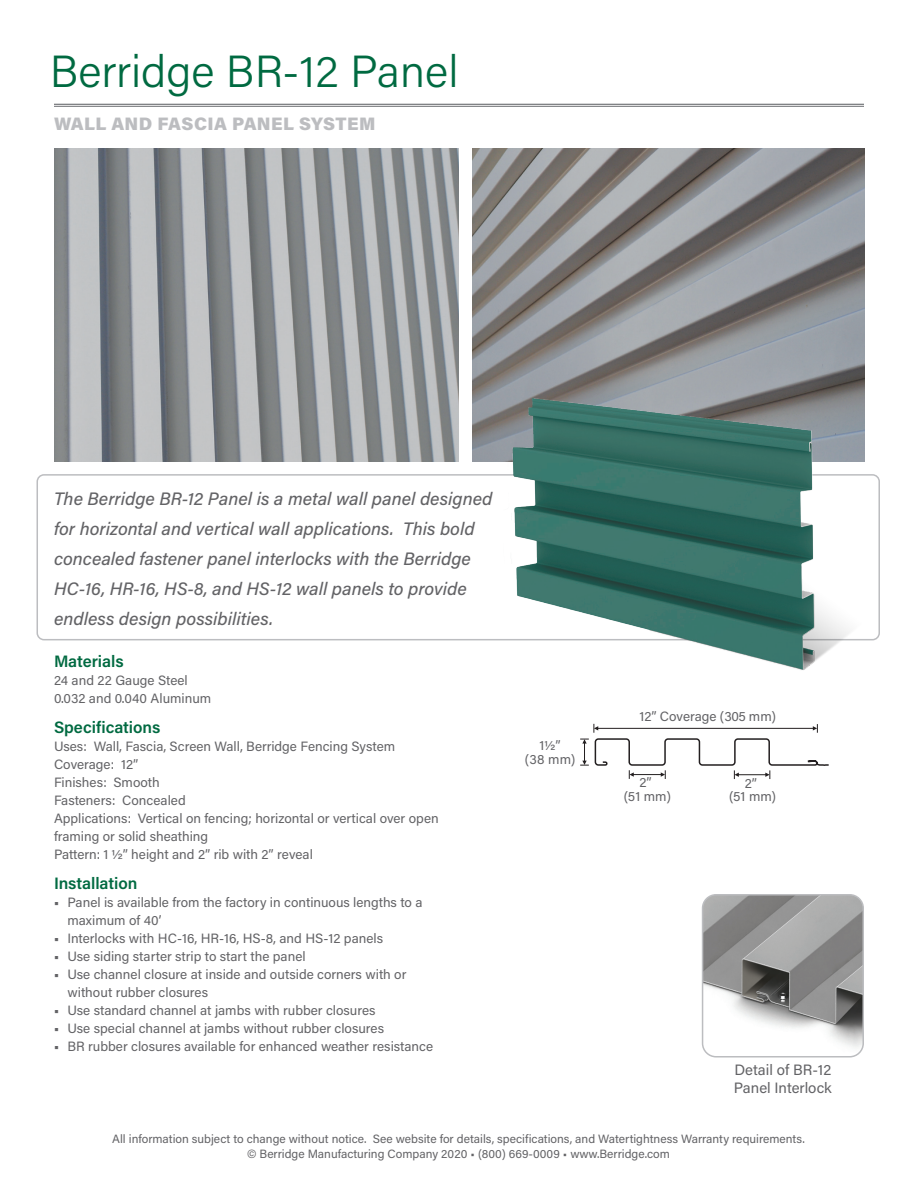
<style>
.page{position:relative;width:918px;height:1188px;background:#fff}
.page>*{position:absolute;margin:0;border:0;box-sizing:border-box;transform-origin:0 0}
.colors{font:300 45px "Acumin Pro";color:#006a41}
.colors-2{font:italic 500 18px/30px "Acumin Pro";color:#636366}
.t1{font:900 18px "Acumin Pro";letter-spacing:.02em;color:#bcbdc0}
.t2{font:600 16.5px "Acumin Pro";letter-spacing:-.005em;color:#006a41}
.t3{font:15px/18px "Acumin Pro";color:#636366}
.t4{font:13.5px/18px "Acumin Pro";color:#636366}
.t5{font:12px "Acumin Pro";color:#636366}
</style>
<div class="page">
<img style="left:54px;top:148px;width:405px;height:314px">
<img style="left:472px;top:148px;width:392px;height:314px">
<div style="left:37px;top:474px;width:843px;height:166px;border:2px solid #bcbdc0;border-radius:7px"></div>
<hr style="left:54px;top:104px;width:810px;height:1px;background:#808285">
<hr style="left:54px;top:106px;width:810px;height:1px;background:#808285">
<svg style="left:580px;top:724px;width:249px;height:55px"></svg>
<img style="left:503px;top:387px;width:377px;height:283px">
<img style="left:704px;top:897px;width:157px;height:158px">
<div style="left:702px;top:894px;width:162px;height:164px;border:2px solid #bcbdc0;border-radius:14px"></div>
<p class="colors" style="left:50px;top:40px;width:410px">Berridge BR-12 Panel</p>
<p class="t1" style="left:54px;top:111px;width:323px">WALL AND FASCIA PANEL SYSTEM</p>
<p class="colors-2" style="left:54px;top:483px;width:440px">The Berridge BR-12 Panel is a metal wall panel designed for horizontal and vertical wall applications. This bold concealed fastener panel interlocks with the Berridge HC-16, HR-16, HS-8, and HS-12 wall panels to provide endless design possibilities.</p>
<p class="t2" style="left:54px;top:649px;width:71px">Materials</p>
<p class="t4" style="left:54px;top:670px;width:135px">24 and 22 Gauge Steel</p>
<p class="t4" style="left:54px;top:688px;width:159px">0.032 and 0.040 Aluminum</p>
<p class="t2" style="left:54px;top:715px;width:108px">Specifications</p>
<p class="t4" style="left:54px;top:736px;width:343px">Uses: Wall, Fascia, Screen Wall, Berridge Fencing System</p>
<p class="t4" style="left:54px;top:754px;width:86px">Coverage: 12”</p>
<p class="t4" style="left:54px;top:772px;width:107px">Finishes: Smooth</p>
<p class="t4" style="left:54px;top:790px;width:133px">Fasteners: Concealed</p>
<p class="t4" style="left:54px;top:808px;width:386px">Applications: Vertical on fencing; horizontal or vertical over open framing or solid sheathing</p>
<p class="t4" style="left:54px;top:844px;width:260px">Pattern: 1 1/2” height and 2” rib with 2” reveal</p>
<p class="t2" style="left:54px;top:871px;width:85px">Installation</p>
<p class="t4" style="left:68px;top:892px;width:357px;text-indent:-14px">■ Panel is available from the factory in continuous lengths to a maximum of 40’</p>
<p class="t4" style="left:54px;top:928px;width:331px">■ Interlocks with HC-16, HR-16, HS-8, and HS-12 panels</p>
<p class="t4" style="left:54px;top:946px;width:253px">■ Use siding starter strip to start the panel</p>
<p class="t4" style="left:68px;top:964px;width:341px;text-indent:-14px">■ Use channel closure at inside and outside corners with or without rubber closures</p>
<p class="t4" style="left:54px;top:1000px;width:323px">■ Use standard channel at jambs with rubber closures</p>
<p class="t4" style="left:54px;top:1018px;width:332px">■ Use special channel at jambs without rubber closures</p>
<p class="t4" style="left:54px;top:1036px;width:381px">■ BR rubber closures available for enhanced weather resistance</p>
<p class="t4" style="left:525px;top:738px;width:52px;line-height:13.6px;text-align:center">1½”<br>(38 mm)</p>
<p class="t4" style="left:640px;top:707px;width:138px">12” Coverage (305 mm)</p>
<p class="t4" style="left:624px;top:775px;width:49px;line-height:13.5px;text-align:center">2”<br>(51 mm)</p>
<p class="t4" style="left:745px;top:773px;width:14px">2”</p>
<p class="t4" style="left:729px;top:787px;width:49px">(51 mm)</p>
<p class="t3" style="left:734px;top:1060px;width:99px">Detail of BR-12<br>Panel Interlock</p>
<p class="t5" style="left:112px;top:1130px;width:694px">All information subject to change without notice. See website for details, specifications, and Watertightness Warranty requirements.</p>
<p class="t5" style="left:247px;top:1145px;width:424px">© Berridge Manufacturing Company 2020 • (800) 669-0009 • www.Berridge.com</p>
</div>
